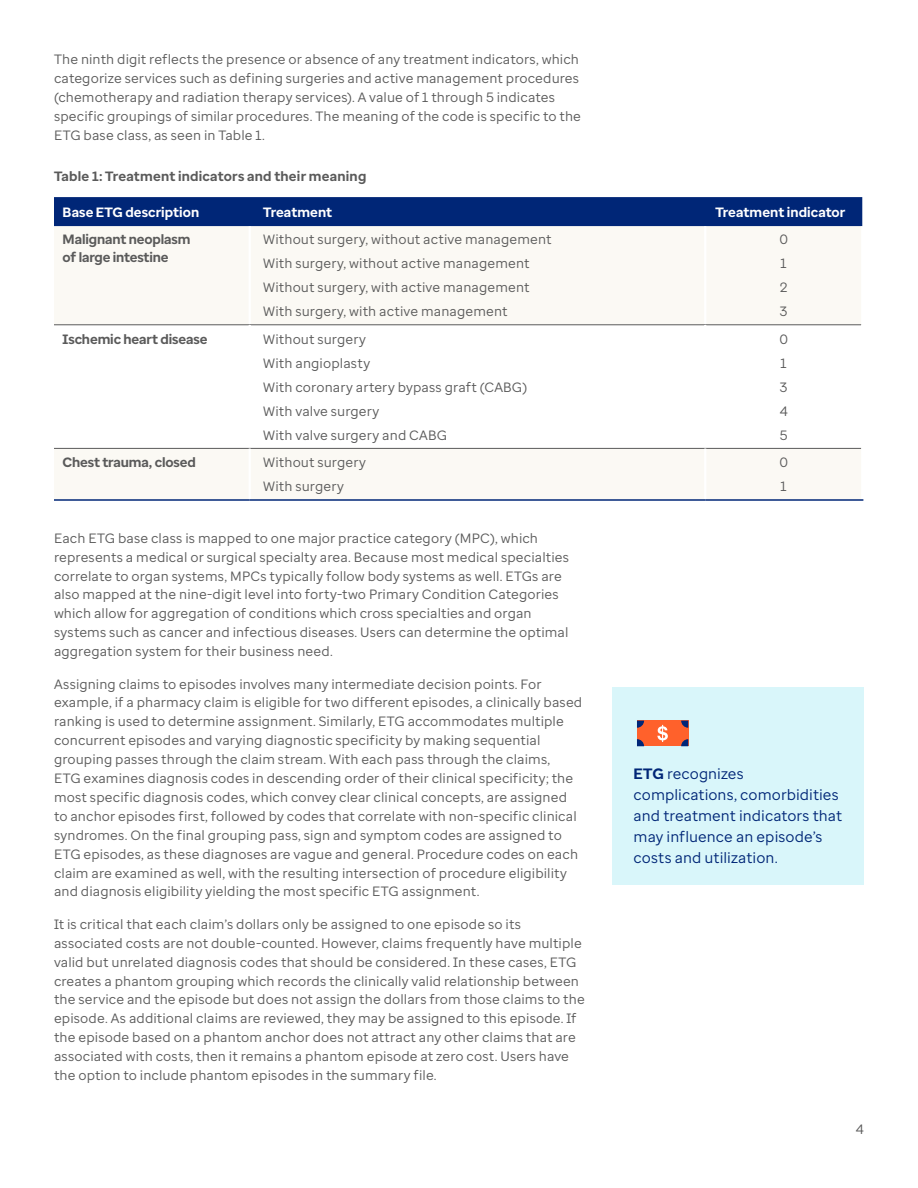
<style>
.page{position:relative;width:918px;height:1188px;background:#fff}
.page>*{position:absolute;margin:0;border:0;box-sizing:border-box;transform-origin:0 0}
.Callout_body{font:15px/21px "Optum Sans";letter-spacing:.005em;color:#002677}
.Body{font:13.5px/18.9px "Optum Sans";letter-spacing:.01em;color:#5a5a5a}
.Graphic_Text{font:700 13.5px/17.5px "Optum Sans";letter-spacing:-.01em;color:#5a5a5a}
.Graphic_Text-2{font:700 13.5px "Optum Sans";letter-spacing:.005em;color:#fff}
.Body-2{font:700 13.5px "Optum Sans";letter-spacing:.015em;color:#5a5a5a}
.Graphic_Text-3{font:13.5px "Optum Sans";color:#5a5a5a}
.s1{font-weight:700}
</style>
<div class="page">
<div style="left:54px;top:197px;width:808px;height:29px;background:#002677"></div>
<svg style="left:54px;top:226px;width:807px;height:273px;fill:#fbf9f4"></svg>
<hr style="left:249px;top:226px;width:2px;height:99px;background:#fff">
<hr style="left:704px;top:226px;width:2px;height:99px;background:#fff">
<hr style="left:54px;top:325px;width:196px;height:1px;background:#5a5a5a">
<hr style="left:250px;top:325px;width:455px;height:1px;background:#5a5a5a">
<hr style="left:705px;top:325px;width:156px;height:1px;background:#5a5a5a">
<hr style="left:249px;top:325px;width:2px;height:123px;background:#fff">
<hr style="left:704px;top:325px;width:2px;height:123px;background:#fff">
<hr style="left:54px;top:448px;width:196px;height:1px;background:#5a5a5a">
<hr style="left:250px;top:448px;width:455px;height:1px;background:#5a5a5a">
<hr style="left:705px;top:448px;width:156px;height:1px;background:#5a5a5a">
<hr style="left:249px;top:449px;width:2px;height:50px;background:#fff">
<hr style="left:704px;top:449px;width:2px;height:50px;background:#fff">
<hr style="left:54px;top:499px;width:196px;height:2px;background:#002677">
<hr style="left:250px;top:499px;width:455px;height:2px;background:#002677">
<hr style="left:705px;top:499px;width:158px;height:2px;background:#002677">
<div style="left:612px;top:687px;width:252px;height:198px;background:#d9f6fa"></div>
<div style="left:637px;top:721px;width:51px;height:25px;background:#ff612b"></div>
<svg style="left:637px;top:739px;width:7px;height:7px"></svg>
<svg style="left:637px;top:721px;width:7px;height:7px"></svg>
<svg style="left:681px;top:721px;width:7px;height:7px"></svg>
<svg style="left:681px;top:739px;width:7px;height:7px"></svg>
<svg style="left:657px;top:725px;width:11px;height:17px"></svg>
<p class="Body" style="left:54px;top:50px;width:529px">The ninth digit reflects the presence or absence of any treatment indicators, which categorize services such as defining surgeries and active management procedures (chemotherapy and radiation therapy services). A value of 1 through 5 indicates specific groupings of similar procedures. The meaning of the code is specific to the ETG base class, as seen in Table 1.</p>
<p class="Body-2" style="left:54px;top:168px;width:314px">Table 1: Treatment indicators and their meaning</p>
<p class="Graphic_Text-2" style="left:63px;top:203px;width:138px">Base ETG description</p>
<p class="Graphic_Text-2" style="left:263px;top:203px;width:71px">Treatment</p>
<p class="Graphic_Text-2" style="left:715px;top:203px;width:132px">Treatment indicator</p>
<p class="Graphic_Text" style="left:63px;top:231px;width:130px">Malignant neoplasm of large intestine</p>
<p class="Body" style="left:263px;top:230px;width:290px">Without surgery, without active management</p>
<p class="Graphic_Text-3" style="left:779px;top:231px;width:10px">0</p>
<p class="Graphic_Text-3" style="left:781px;top:255px;width:8px">1</p>
<p class="Graphic_Text-3" style="left:780px;top:279px;width:9px">2</p>
<p class="Graphic_Text-3" style="left:780px;top:303px;width:9px">3</p>
<p class="Body" style="left:263px;top:254px;width:268px">With surgery, without active management</p>
<p class="Body" style="left:263px;top:278px;width:268px">Without surgery, with active management</p>
<p class="Body" style="left:263px;top:302px;width:246px">With surgery, with active management</p>
<p class="Graphic_Text" style="left:63px;top:330px;width:146px">Ischemic heart disease</p>
<p class="Body" style="left:263px;top:329px;width:104px">Without surgery</p>
<p class="Body" style="left:263px;top:353px;width:108px">With angioplasty</p>
<p class="Body" style="left:263px;top:377px;width:266px">With coronary artery bypass graft (CABG)</p>
<p class="Body" style="left:263px;top:401px;width:118px">With valve surgery</p>
<p class="Body" style="left:263px;top:425px;width:185px">With valve surgery and CABG</p>
<p class="Graphic_Text" style="left:63px;top:454px;width:135px">Chest trauma, closed</p>
<p class="Body" style="left:263px;top:453px;width:104px">Without surgery</p>
<p class="Body" style="left:263px;top:477px;width:82px">With surgery</p>
<p class="Body" style="left:54px;top:528px;width:517px">Each ETG base class is mapped to one major practice category (MPC), which represents a medical or surgical specialty area. Because most medical specialties correlate to organ systems, MPCs typically follow body systems as well. ETGs are also mapped at the nine‑digit level into forty-two Primary Condition Categories which allow for aggregation of conditions which cross specialties and organ systems such as cancer and infectious diseases. Users can determine the optimal aggregation system for their business need.</p>
<p class="Body" style="left:54px;top:674px;width:530px">Assigning claims to episodes involves many intermediate decision points. For example, if a pharmacy claim is eligible for two different episodes, a clinically based ranking is used to determine assignment. Similarly, ETG accommodates multiple concurrent episodes and varying diagnostic specificity by making sequential grouping passes through the claim stream. With each pass through the claims,<br>ETG examines diagnosis codes in descending order of their clinical specificity; the most specific diagnosis codes, which convey clear clinical concepts, are assigned to anchor episodes first, followed by codes that correlate with non-specific clinical syndromes. On the final grouping pass, sign and symptom codes are assigned to ETG episodes, as these diagnoses are vague and general. Procedure codes on each claim are examined as well, with the resulting intersection of procedure eligibility and diagnosis eligibility yielding the most specific ETG assignment.</p>
<p class="Body" style="left:54px;top:914px;width:532px">It is critical that each claim’s dollars only be assigned to one episode so its associated costs are not double-counted. However, claims frequently have multiple valid but unrelated diagnosis codes that should be considered. In these cases, ETG creates a phantom grouping which records the clinically valid relationship between the service and the episode but does not assign the dollars from those claims to the episode. As additional claims are reviewed, they may be assigned to this episode. If the episode based on a phantom anchor does not attract any other claims that are associated with costs, then it remains a phantom episode at zero cost. Users have the option to include phantom episodes in the summary file.</p>
<p class="Graphic_Text-3" style="left:779px;top:330px;width:10px">0</p>
<p class="Graphic_Text-3" style="left:781px;top:354px;width:8px">1</p>
<p class="Graphic_Text-3" style="left:780px;top:378px;width:9px">3</p>
<p class="Graphic_Text-3" style="left:780px;top:402px;width:10px">4</p>
<p class="Graphic_Text-3" style="left:780px;top:426px;width:9px">5</p>
<p class="Graphic_Text-3" style="left:779px;top:454px;width:10px">0</p>
<p class="Graphic_Text-3" style="left:781px;top:478px;width:8px">1</p>
<p class="Callout_body" style="left:634px;top:763px;width:210px"><span class="s1">ETG</span> recognizes complications, comorbidities and treatment indicators that may influence an episode’s costs and utilization.</p>
<p class="Body" style="left:856px;top:1120px;width:10px">4</p>
</div>
